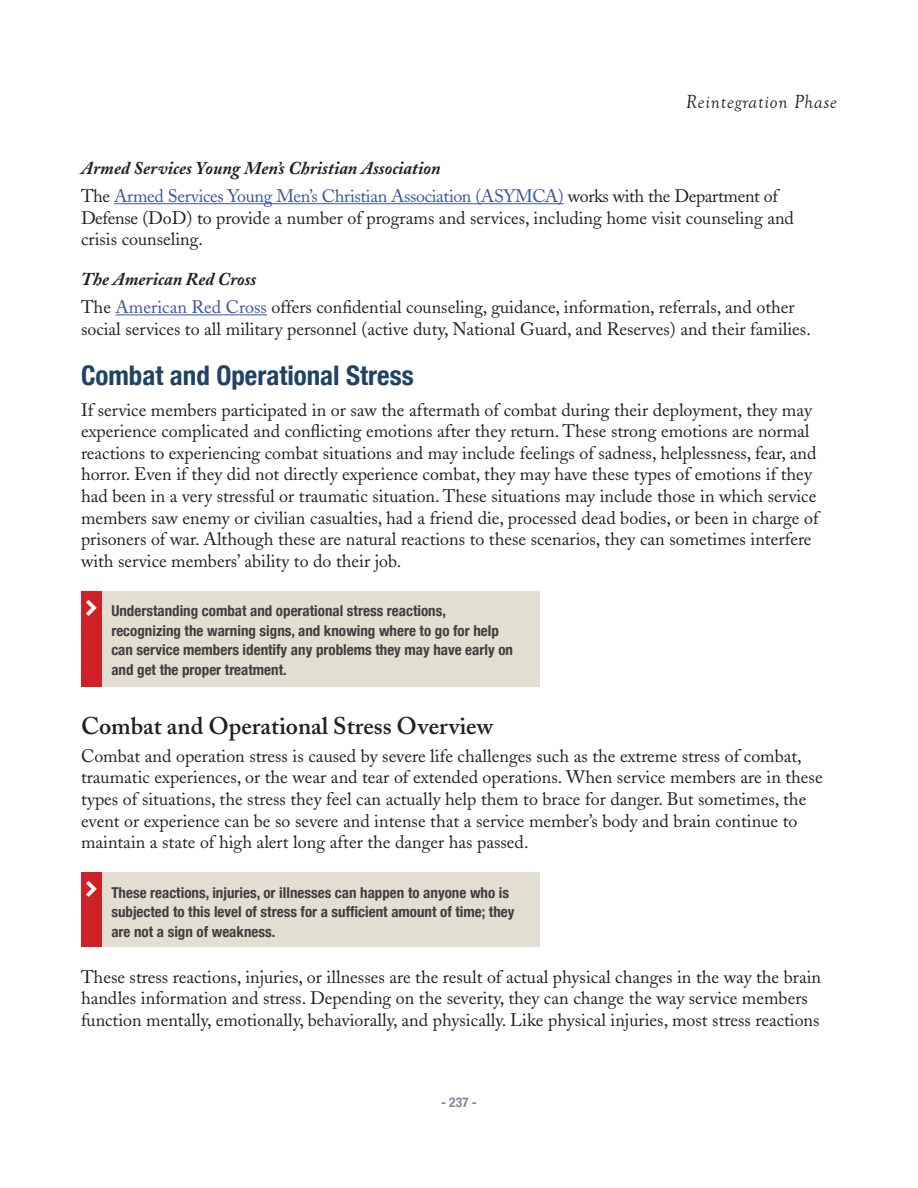
<style>
.page{position:relative;width:918px;height:1188px;background:#fff}
.page>*{position:absolute;margin:0;border:0;box-sizing:border-box;transform-origin:0 0}
.Heading_3{font:700 condensed 27px "Helvetica Neue";color:#1f4266}
.Heading_4{font:600 24px "Adobe Caslon";color:#231f20}
.t1{font:21px "Click Bits Arrows 2";color:#fff}
.t2{font:italic 19.5px "Goudy Old Style T";letter-spacing:.04em;color:#231f20}
.t3{font:18px/21.6px "Adobe Caslon";color:#231f20}
.Heading_5{font:italic 700 18px "Adobe Caslon";color:#231f20}
.t4{font:700 condensed 15px/19.5px "Helvetica Neue";color:#413e3f}
.t5{font:700 condensed 13.5px "Helvetica Neue";color:#7f87a0}
.s1{color:#3853a3}
</style>
<div class="page">
<hr style="left:114px;top:203px;width:450px;height:1px;background:#3853a3">
<hr style="left:116px;top:314px;width:151px;height:1px;background:#3853a3">
<div style="left:81px;top:591px;width:459px;height:96px;background:#e2ded1"></div>
<div style="left:81px;top:591px;width:20px;height:96px;background:#cd2027"></div>
<div style="left:81px;top:872px;width:459px;height:75px;background:#e2ded1"></div>
<div style="left:81px;top:872px;width:20px;height:74px;background:#cd2027"></div>
<p class="t2" style="left:686px;top:91px;width:153px">Reintegration Phase</p>
<p class="Heading_5" style="left:81px;top:157px;width:361px">Armed Services Young Men’s Christian Association</p>
<p class="t3" style="left:81px;top:185px;width:715px">The <span class="s1">Armed Services Young Men’s Christian Association (ASYMCA)</span> works with the Department of<br>Defense (DoD) to provide a number of programs and services, including home visit counseling and crisis counseling.</p>
<p class="Heading_5" style="left:81px;top:269px;width:177px">The American Red Cross</p>
<p class="t3" style="left:81px;top:296px;width:731px">The <span class="s1">American Red Cross</span> offers confidential counseling, guidance, information, referrals, and other social services to all military personnel (active duty, National Guard, and Reserves) and their families.</p>
<p class="Heading_3" style="left:81px;top:359px;width:334px">Combat and Operational Stress</p>
<p class="t3" style="left:81px;top:399px;width:739px">If service members participated in or saw the aftermath of combat during their deployment, they may experience complicated and conflicting emotions after they return. These strong emotions are normal reactions to experiencing combat situations and may include feelings of sadness, helplessness, fear, and horror. Even if they did not directly experience combat, they may have these types of emotions if they had been in a very stressful or traumatic situation. These situations may include those in which service members saw enemy or civilian casualties, had a friend die, processed dead bodies, or been in charge of prisoners of war. Although these are natural reactions to these scenarios, they can sometimes interfere with service members’ ability to do their job.</p>
<p class="t4" style="left:111px;top:601px;width:403px">Understanding combat and operational stress reactions, recognizing the warning signs, and knowing where to go for help can service members identify any problems they may have early on and get the proper treatment.</p>
<p class="t1" style="left:85px;top:600px;width:14px">7</p>
<p class="Heading_4" style="left:81px;top:711px;width:414px">Combat and Operational Stress Overview</p>
<p class="t3" style="left:81px;top:745px;width:743px">Combat and operation stress is caused by severe life challenges such as the extreme stress of combat, traumatic experiences, or the wear and tear of extended operations. When service members are in these types of situations, the stress they feel can actually help them to brace for danger. But sometimes, the event or experience can be so severe and intense that a service member’s body and brain continue to maintain a state of high alert long after the danger has passed.</p>
<p class="t4" style="left:111px;top:882px;width:405px">These reactions, injuries, or illnesses can happen to anyone who is subjected to this level of stress for a sufficient amount of time; they are not a sign of weakness.</p>
<p class="t1" style="left:85px;top:881px;width:14px">7</p>
<p class="t3" style="left:81px;top:966px;width:742px">These stress reactions, injuries, or illnesses are the result of actual physical changes in the way the brain handles information and stress. Depending on the severity, they can change the way service members function mentally, emotionally, behaviorally, and physically. Like physical injuries, most stress reactions</p>
<p class="t5" style="left:441px;top:1094px;width:37px">- 237 -</p>
</div>
